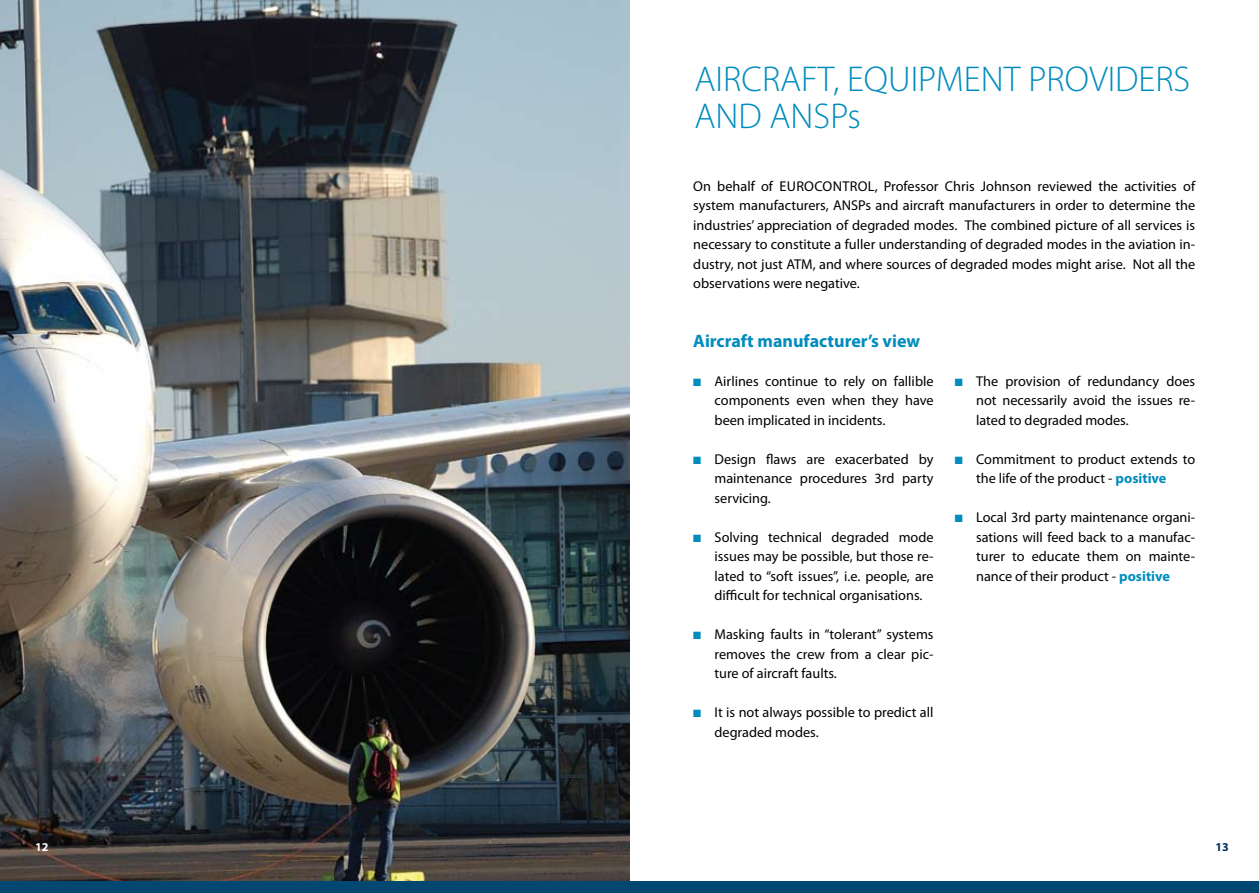
<style>
.page{position:relative;width:1259px;height:893px;background:#fff}
.page>*{position:absolute;margin:0;border:0;box-sizing:border-box;transform-origin:0 0}
.t1{font:300 36px/37.5px "Myriad Pro";color:#008cbd}
.t2{font:700 18px "Myriad Pro";color:#008cbd}
.t3{font:14.25px/19.5px "Myriad Pro";color:#000;text-align:justify}
.t4{font:700 12px "Myriad Pro";color:#fff}
.t5{font:700 12px "Myriad Pro";color:#00305e}
.s1{color:#008cbd}
.s2{font-weight:700;color:#008cbd}
</style>
<div class="page">
<img style="left:0;top:0;width:629px;height:882px">
<div style="left:0;top:882px;width:1259px;height:11px;background:#004772"></div>
<h1 class="t1" style="left:694px;top:61px;width:497px">AIRCRAFT, EQUIPMENT PROVIDERS<br>AND ANSPs</h1>
<p class="t3" style="left:693px;top:176px;width:104px">On behalf of Eurocontrol</p>
<p class="t3" style="left:693px;top:176px;width:503px;text-indent:181px">, Professor Chris Johnson reviewed the activities of system manufacturers, ANSPs and aircraft manufacturers in order to determine the industries’ appreciation of degraded modes. The combined picture of all services is necessary to constitute a fuller understanding of degraded modes in the aviation in&shy;dustry, not just ATM, and where sources of degraded modes might arise. Not all the observations were negative.</p>
<p class="t2" style="left:693px;top:330px;width:228px">Aircraft manufacturer’s view</p>
<p class="t3" style="left:714px;top:371px;width:220px;text-indent:-21px"><span class="s1">■</span> Airlines continue to rely on fallible components even when they have been implicated in incidents.</p>
<p class="t3" style="left:714px;top:449px;width:220px;text-indent:-21px"><span class="s1">■</span> Design flaws are exacerbated by maintenance procedures 3rd party servicing.</p>
<p class="t3" style="left:714px;top:527px;width:220px;text-indent:-21px"><span class="s1">■</span> Solving technical degraded mode issues may be possible, but those re&shy;lated to “soft issues”, i.e. people, are difficult for technical organisations.</p>
<p class="t3" style="left:714px;top:625px;width:220px;text-indent:-21px"><span class="s1">■</span> Masking faults in “tolerant” systems removes the crew from a clear pic&shy;ture of aircraft faults.</p>
<p class="t3" style="left:714px;top:703px;width:220px;text-indent:-21px"><span class="s1">■</span> It is not always possible to predict all degraded modes.</p>
<p class="t3" style="left:976px;top:371px;width:220px;text-indent:-21px"><span class="s1">■</span> The provision of redundancy does not necessarily avoid the issues re&shy;lated to degraded modes.</p>
<p class="t3" style="left:955px;top:449px;width:242px;text-align:center"><span class="s1">■</span> Commitment to product extends to the life of the product - <span class="s2">positive</span></p>
<p class="t3" style="left:976px;top:508px;width:220px;text-indent:-21px"><span class="s1">■</span> Local 3rd party maintenance organi&shy;sations will feed back to a manufac&shy;turer to educate them on mainte&shy;nance of their product - <span class="s2">positive</span></p>
<p class="t4" style="left:35px;top:840px;width:15px">12</p>
<p class="t5" style="left:1215px;top:840px;width:15px">13</p>
</div>
